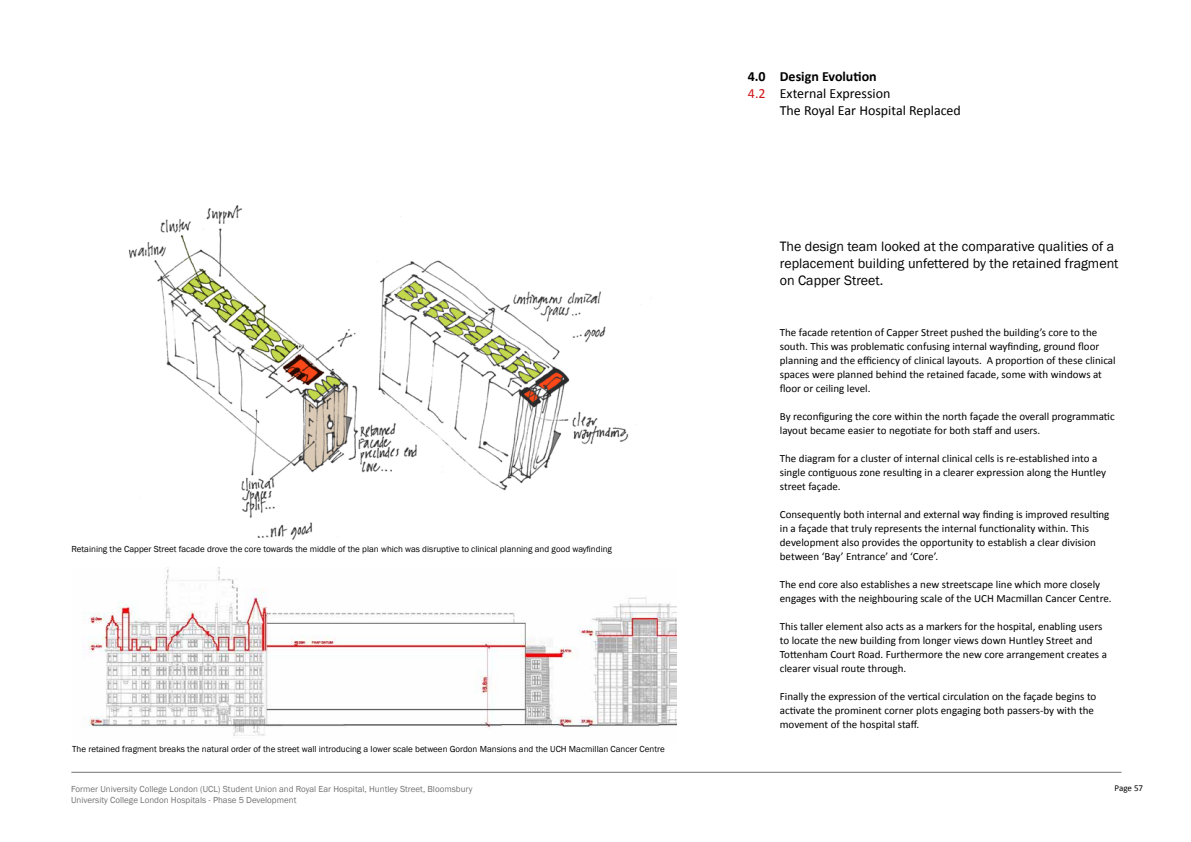
<style>
.page{position:relative;width:1191px;height:842px;background:#fff}
.page>*{position:absolute;margin:0;border:0;box-sizing:border-box;transform-origin:0 0}
.t1{font:14px/16.8px "Franklin Gothic";color:#000}
.t2{font:14px/16.8px "Calibri";color:#000}
.t3{font:700 14px "Calibri";color:#000}
.t4{font:14px "Calibri";color:#cd171a}
.t5{font:11px/14px "Calibri";color:#000}
.t6{font:9px "Franklin Gothic";color:#000}
.t7{font:9px/10.8px "Franklin Gothic";color:#747373}
.t8{font:9px "Calibri";letter-spacing:-.005em;color:#000}
</style>
<div class="page">
<hr style="left:71px;top:772px;width:1050px;height:1px;background:#747373">
<img style="left:128px;top:205px;width:509px;height:335px">
<img style="left:83px;top:567px;width:593px;height:169px">
<p class="t6" style="left:72px;top:543px;width:542px">Retaining the Capper Street facade drove the core towards the middle of the plan which was disruptive to clinical planning and good wayfinding</p>
<p class="t6" style="left:72px;top:744px;width:594px">The retained fragment breaks the natural order of the street wall introducing a lower scale between Gordon Mansions and the UCH Macmillan Cancer Centre</p>
<p class="t7" style="left:71px;top:784px;width:403px">Former University College London (UCL) Student Union and Royal Ear Hospital, Huntley Street, Bloomsbury<br>University College London Hospitals - Phase 5 Development</p>
<p class="t3" style="left:747px;top:68px;width:19px">4.0</p>
<p class="t4" style="left:748px;top:85px;width:19px">4.2</p>
<p class="t3" style="left:780px;top:68px;width:98px">Design Evolution</p>
<p class="t2" style="left:780px;top:85px;width:183px">External Expression<br>The Royal Ear Hospital Replaced</p>
<p class="t1" style="left:780px;top:238px;width:340px">The design team looked at the comparative qualities of a replacement building unfettered by the retained fragment on Capper Street.</p>
<p class="t5" style="left:780px;top:326px;width:337px">The facade retention of Capper Street pushed the building’s core to the south. This was problematic confusing internal wayfinding, ground floor planning and the efficiency of clinical layouts. A proportion of these clinical spaces were planned behind the retained facade, some with windows at floor or ceiling level.</p>
<p class="t5" style="left:780px;top:410px;width:336px">By reconfiguring the core within the north façade the overall programmatic layout became easier to negotiate for both staff and users.</p>
<p class="t5" style="left:780px;top:452px;width:328px">The diagram for a cluster of internal clinical cells is re-established into a single contiguous zone resulting in a clearer expression along the Huntley street façade.</p>
<p class="t5" style="left:780px;top:508px;width:331px">Consequently both internal and external way finding is improved resulting in a façade that truly represents the internal functionality within. This development also provides the opportunity to establish a clear division between ‘Bay’ Entrance’ and ‘Core’.</p>
<p class="t5" style="left:780px;top:578px;width:333px">The end core also establishes a new streetscape line which more closely engages with the neighbouring scale of the UCH Macmillan Cancer Centre.</p>
<p class="t5" style="left:780px;top:620px;width:329px">This taller element also acts as a markers for the hospital, enabling users to locate the new building from longer views down Huntley Street and Tottenham Court Road. Furthermore the new core arrangement creates a clearer visual route through.</p>
<p class="t5" style="left:780px;top:690px;width:318px">Finally the expression of the vertical circulation on the façade begins to activate the prominent corner plots engaging both passers-by with the movement of the hospital staff.</p>
<p class="t8" style="left:1114px;top:782px;width:30px">Page 57</p>
</div>
